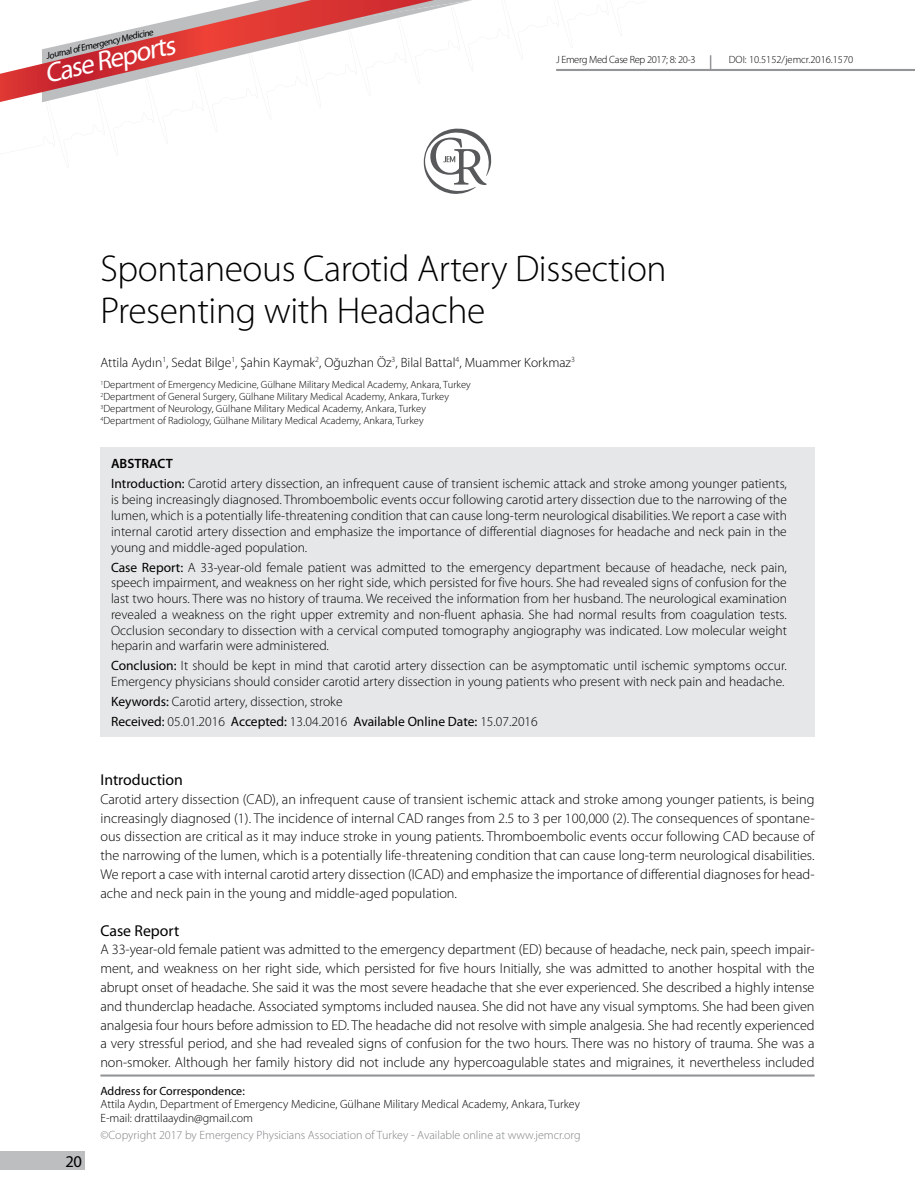
<style>
.page{position:relative;width:915px;height:1191px;background:#fff}
.page>*{position:absolute;margin:0;border:0;box-sizing:border-box;transform-origin:0 0}
.t1{font:300 37.5px/42px "Myriad Pro";letter-spacing:-.01em;color:#000}
.t2{font:italic 27.3px "Myriad Pro";color:#fff}
.t3{font:16.5px "Myriad Pro";color:#000}
.t4{font:15.75px "Myriad Pro";color:#000}
.t5{font:300 14.25px/18.8px "Myriad Pro";color:#000;text-align:justify}
.t6{font:300 13.5px/15.8px "Myriad Pro";color:#000}
.t7{font:300 12px/13.5px "Myriad Pro";color:#000}
.t8{font:300 12px "Myriad Pro";color:#808285}
.t9{font:12px "Myriad Pro";color:#000}
.t10{font:300 10.5px/12px "Myriad Pro";color:#000}
.t11{font:300 10.5px "Myriad Pro";letter-spacing:-.03em;color:#000}
.t12{font:italic 9.3px "Myriad Pro";color:#000}
.s1{font-weight:600}
.s2{font-weight:400}
</style>
<div class="page">
<hr style="left:556px;top:69px;width:358px;height:2px;background:#939598">
<hr style="left:100px;top:1074px;width:714px;height:2px;background:#939598">
<svg style="left:0;top:0;width:622px;height:194px"></svg>
<div style="left:100px;top:448px;width:714px;height:288px;background:#e6e7e8"></div>
<svg style="left:709px;top:55px;width:2px;height:14px"></svg>
<div style="left:0;top:1151px;width:84px;height:18px;background:#bcbec0"></div>
<p class="t12" style="left:45px;top:51px;width:111px;rotate:-13deg">Journal of Emergency Medicine</p>
<h2 class="t2" style="left:41px;top:58px;width:134px;rotate:-13deg">Case Reports</h2>
<p class="t11" style="left:556px;top:53px;width:141px">J Emerg Med Case Rep 2017; 8: 20-3</p>
<p class="t10" style="left:728px;top:54px;width:126px">DOI: 10.5152/jemcr.2016.1570</p>
<h1 class="t1" style="left:100px;top:247px;width:567px">Spontaneous Carotid Artery Dissection<br>Presenting with Headache</h1>
<p class="t6" style="left:100px;top:354px;width:476px">Attila Aydın<sup>1</sup>, Sedat Bilge<sup>1</sup>, Şahin Kaymak<sup>2</sup>, Oğuzhan Öz<sup>3</sup>, Bilal Battal<sup>4</sup>, Muammer Korkmaz<sup>3</sup></p>
<p class="t10" style="left:100px;top:378px;width:372px"><sup>1</sup>Department of Emergency Medicine, Gülhane Military Medical Academy, Ankara, Turkey <sup>2</sup>Department of General Surgery, Gülhane Military Medical Academy, Ankara, Turkey <sup>3</sup>Department of Neurology, Gülhane Military Medical Academy, Ankara, Turkey <sup>4</sup>Department of Radiology, Gülhane Military Medical Academy, Ankara, Turkey</p>
<p class="t6" style="left:111px;top:454px;width:677px;line-height:20px"><span class="s1">ABSTRACT<br></span><span class="s2">Introduction:</span> Carotid artery dissection, an infrequent cause of transient ischemic attack and stroke among younger patients,</p>
<p class="t6" style="left:111px;top:492px;width:677px;text-align:justify">is being increasingly diagnosed. Thromboembolic events occur following carotid artery dissection due to the narrowing of the lumen, which is a potentially life-threatening condition that can cause long-term neurological disabilities. We report a case with internal carotid artery dissection and emphasize the importance of differential diagnoses for headache and neck pain in the young and middle-aged population.</p>
<p class="t6" style="left:111px;top:559px;width:677px;text-align:justify"><span class="s2">Case Report:</span> A 33-year-old female patient was admitted to the emergency department because of headache, neck pain, speech impairment, and weakness on her right side, which persisted for five hours. She had revealed signs of confusion for the last two hours. There was no history of trauma. We received the information from her husband. The neurological examination revealed a weakness on the right upper extremity and non-fluent aphasia. She had normal results from coagulation tests.<br>Occlusion secondary to dissection with a cervical computed tomography angiography was indicated. Low molecular weight heparin and warfarin were administered.</p>
<p class="t6" style="left:111px;top:658px;width:677px"><span class="s2">Conclusion:</span> It should be kept in mind that carotid artery dissection can be asymptomatic until ischemic symptoms occur.<br>Emergency physicians should consider carotid artery dissection in young patients who present with neck pain and headache.</p>
<p class="t6" style="left:111px;top:691px;width:428px;line-height:20px"><span class="s2">Keywords:</span> Carotid artery, dissection, stroke<br><span class="s2">Received:</span> 05.01.2016 <span class="s2">Accepted:</span> 13.04.2016 <span class="s2">Available Online Date:</span> 15.07.2016</p>
<p class="t4" style="left:100px;top:770px;width:84px">Introduction</p>
<p class="t5" style="left:100px;top:789px;width:715px">Carotid artery dissection (CAD), an infrequent cause of transient ischemic attack and stroke among younger patients, is being increasingly diagnosed (1). The incidence of internal CAD ranges from 2.5 to 3 per 100,000 (2). The consequences of spontane&shy;ous dissection are critical as it may induce stroke in young patients. Thromboembolic events occur following CAD because of the narrowing of the lumen, which is a potentially life-threatening condition that can cause long-term neurological disabilities.<br>We report a case with internal carotid artery dissection (ICAD) and emphasize the importance of differential diagnoses for head&shy;ache and neck pain in the young and middle-aged population.</p>
<p class="t4" style="left:100px;top:920px;width:80px">Case Report</p>
<p class="t5" style="left:100px;top:940px;width:715px">A 33-year-old female patient was admitted to the emergency department (ED) because of headache, neck pain, speech impair&shy;ment, and weakness on her right side, which persisted for five hours Initially, she was admitted to another hospital with the abrupt onset of headache. She said it was the most severe headache that she ever experienced. She described a highly intense and thunderclap headache. Associated symptoms included nausea. She did not have any visual symptoms. She had been given analgesia four hours before admission to ED. The headache did not resolve with simple analgesia. She had recently experienced a very stressful period, and she had revealed signs of confusion for the two hours. There was no history of trauma. She was a non-smoker. Although her family history did not include any hypercoagulable states and migraines, it nevertheless included</p>
<p class="t3" style="left:65px;top:1150px;width:18px">20</p>
<p class="t9" style="left:100px;top:1083px;width:146px">Address for Correspondence:</p>
<p class="t7" style="left:100px;top:1097px;width:481px">Attila Aydın, Department of Emergency Medicine, Gülhane Military Medical Academy, Ankara, Turkey<br>E-mail: drattilaaydin@gmail.com</p>
<p class="t8" style="left:100px;top:1127px;width:481px">©Copyright 2017 by Emergency Physicians Association of Turkey - Available online at www.jemcr.org</p>
</div>
